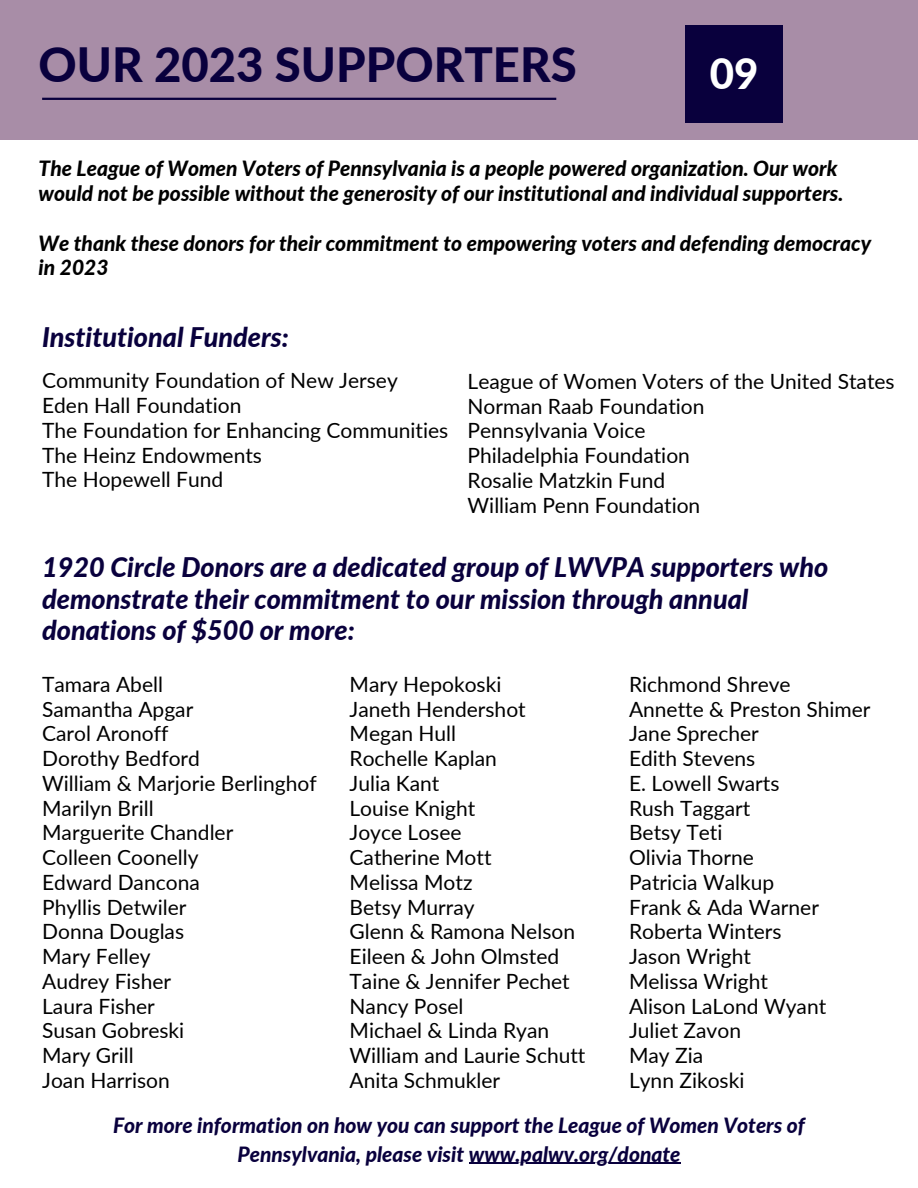
<style>
.page{position:relative;width:918px;height:1188px;background:#fff}
.page>*{position:absolute;margin:0;border:0;box-sizing:border-box;transform-origin:0 0}
.t1{font:800 47.25px "Lato";color:#09003d}
.t2{font:800 42px "Lato";color:#fff}
.t3{font:italic 800 27px/31.5px "Lato";color:#09003d}
.t4{font:21px "Lato";color:#000}
.t5{font:italic 800 21px/24.8px "Lato";color:#000}
.t6{font:italic 800 21px/29.2px "Lato";color:#09003d;text-align:center}
</style>
<div class="page">
<div style="left:0;top:0;width:918px;height:140px;background:#a88da7"></div>
<hr style="left:469px;top:1163px;width:212px;height:1px;background:#09003d">
<hr style="left:42px;top:98px;width:514px;height:2px;background:#09003d">
<div style="left:685px;top:25px;width:98px;height:98px;background:#09003d"></div>
<p class="t1" style="left:39px;top:35px;width:540px">OUR 2023 SUPPORTERS</p>
<p class="t2" style="left:710px;top:48px;width:50px">09</p>
<p class="t5" style="left:39px;top:156px;width:806px">The League of Women Voters of Pennsylvania is a people powered organization. Our work would not be possible without the generosity of our institutional and individual supporters.</p>
<p class="t5" style="left:39px;top:230px;width:834px">We thank these donors for their commitment to empowering voters and defending democracy in 2023</p>
<p class="t3" style="left:42px;top:321px;width:248px">Institutional Funders:</p>
<p class="t4" style="left:42px;top:368px;width:357px">Community Foundation of New Jersey</p>
<p class="t4" style="left:42px;top:392px;width:201px">Eden Hall Foundation</p>
<p class="t4" style="left:42px;top:417px;width:408px">The Foundation for Enhancing Communities</p>
<p class="t4" style="left:42px;top:442px;width:221px">The Heinz Endowments</p>
<p class="t4" style="left:42px;top:467px;width:183px">The Hopewell Fund</p>
<p class="t4" style="left:468px;top:368px;width:429px">League of Women Voters of the United States</p>
<p class="t4" style="left:468px;top:393px;width:239px">Norman Raab Foundation</p>
<p class="t4" style="left:468px;top:418px;width:180px">Pennsylvania Voice</p>
<p class="t4" style="left:468px;top:442px;width:224px">Philadelphia Foundation</p>
<p class="t4" style="left:468px;top:467px;width:199px">Rosalie Matzkin Fund</p>
<p class="t4" style="left:468px;top:492px;width:234px">William Penn Foundation</p>
<p class="t3" style="left:42px;top:551px;width:788px">1920 Circle Donors are a dedicated group of LWVPA supporters who demonstrate their commitment to our mission through annual donations of $500 or more:</p>
<p class="t4" style="left:42px;top:671px;width:122px">Tamara Abell</p>
<p class="t4" style="left:42px;top:696px;width:153px">Samantha Apgar</p>
<p class="t4" style="left:42px;top:721px;width:128px">Carol Aronoff</p>
<p class="t4" style="left:42px;top:745px;width:159px">Dorothy Bedford</p>
<p class="t4" style="left:42px;top:770px;width:276px">William &amp; Marjorie Berlinghof</p>
<p class="t4" style="left:42px;top:795px;width:113px">Marilyn Brill</p>
<p class="t4" style="left:42px;top:820px;width:193px">Marguerite Chandler</p>
<p class="t4" style="left:42px;top:844px;width:158px">Colleen Coonelly</p>
<p class="t4" style="left:42px;top:869px;width:159px">Edward Dancona</p>
<p class="t4" style="left:42px;top:894px;width:146px">Phyllis Detwiler</p>
<p class="t4" style="left:42px;top:919px;width:144px">Donna Douglas</p>
<p class="t4" style="left:42px;top:943px;width:110px">Mary Felley</p>
<p class="t4" style="left:42px;top:968px;width:131px">Audrey Fisher</p>
<p class="t4" style="left:42px;top:993px;width:114px">Laura Fisher</p>
<p class="t4" style="left:42px;top:1018px;width:144px">Susan Gobreski</p>
<p class="t4" style="left:42px;top:1042px;width:93px">Mary Grill</p>
<p class="t4" style="left:42px;top:1067px;width:129px">Joan Harrison</p>
<p class="t4" style="left:350px;top:671px;width:153px">Mary Hepokoski</p>
<p class="t4" style="left:350px;top:696px;width:178px">Janeth Hendershot</p>
<p class="t4" style="left:350px;top:721px;width:108px">Megan Hull</p>
<p class="t4" style="left:350px;top:745px;width:149px">Rochelle Kaplan</p>
<p class="t4" style="left:350px;top:770px;width:91px">Julia Kant</p>
<p class="t4" style="left:350px;top:795px;width:127px">Louise Knight</p>
<p class="t4" style="left:350px;top:820px;width:113px">Joyce Losee</p>
<p class="t4" style="left:350px;top:844px;width:144px">Catherine Mott</p>
<p class="t4" style="left:350px;top:869px;width:124px">Melissa Motz</p>
<p class="t4" style="left:350px;top:894px;width:127px">Betsy Murray</p>
<p class="t4" style="left:350px;top:919px;width:227px">Glenn &amp; Ramona Nelson</p>
<p class="t4" style="left:350px;top:943px;width:211px">Eileen &amp; John Olmsted</p>
<p class="t4" style="left:350px;top:968px;width:222px">Taine &amp; Jennifer Pechet</p>
<p class="t4" style="left:350px;top:993px;width:116px">Nancy Posel</p>
<p class="t4" style="left:350px;top:1018px;width:201px">Michael &amp; Linda Ryan</p>
<p class="t4" style="left:350px;top:1042px;width:237px">William and Laurie Schutt</p>
<p class="t4" style="left:350px;top:1067px;width:152px">Anita Schmukler</p>
<p class="t4" style="left:629px;top:671px;width:163px">Richmond Shreve</p>
<p class="t4" style="left:629px;top:696px;width:243px">Annette &amp; Preston Shimer</p>
<p class="t4" style="left:629px;top:721px;width:131px">Jane Sprecher</p>
<p class="t4" style="left:629px;top:745px;width:128px">Edith Stevens</p>
<p class="t4" style="left:629px;top:770px;width:152px">E. Lowell Swarts</p>
<p class="t4" style="left:629px;top:795px;width:123px">Rush Taggart</p>
<p class="t4" style="left:629px;top:820px;width:95px">Betsy Teti</p>
<p class="t4" style="left:629px;top:844px;width:126px">Olivia Thorne</p>
<p class="t4" style="left:629px;top:869px;width:147px">Patricia Walkup</p>
<p class="t4" style="left:629px;top:894px;width:192px">Frank &amp; Ada Warner</p>
<p class="t4" style="left:629px;top:919px;width:154px">Roberta Winters</p>
<p class="t4" style="left:629px;top:943px;width:123px">Jason Wright</p>
<p class="t4" style="left:629px;top:968px;width:141px">Melissa Wright</p>
<p class="t4" style="left:629px;top:993px;width:199px">Alison LaLond Wyant</p>
<p class="t4" style="left:629px;top:1018px;width:114px">Juliet Zavon</p>
<p class="t4" style="left:629px;top:1042px;width:76px">May Zia</p>
<p class="t4" style="left:629px;top:1067px;width:117px">Lynn Zikoski</p>
<p class="t6" style="left:113px;top:1110px;width:693px">For more information on how you can support the League of Women Voters of<br>Pennsylvania, please visit www.palwv.org/donate</p>
</div>
